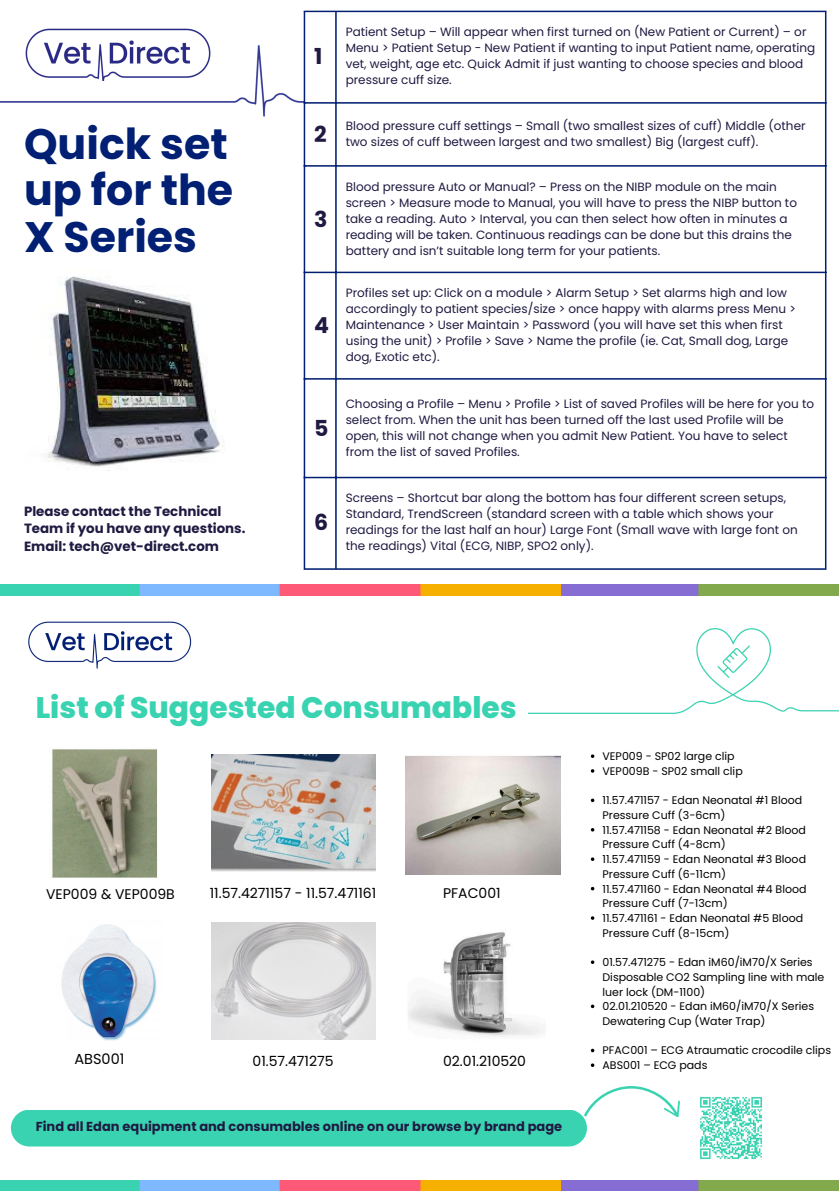
<style>
.page{position:relative;width:839px;height:1191px;background:#fff}
.page>*{position:absolute;margin:0;border:0;box-sizing:border-box;transform-origin:0 0}
.t1{font:700 42.6px/46.4px "Poppins";color:#012074}
.t2{font:800 29.6px "Poppins";color:#3ad3b1}
.t3{font:700 22px "Poppins";color:#1e1a41}
.t4{font:14.4px "Poppins";color:#000}
.t5{font:14px "Poppins";color:#000}
.t6{font:700 13.4px/17.8px "Poppins";color:#1e1a41}
.t7{font:700 13px "Poppins";color:#1e1a41}
.t8{font:12px/16px "Poppins";color:#1e1a41}
.t9{font:11px/14.8px "Poppins";color:#000}
</style>
<div class="page">
<img style="left:27px;top:28px;width:182px;height:15px">
<img style="left:0;top:585px;width:838px;height:10px">
<img style="left:0;top:43px;width:304px;height:75px">
<svg style="left:305px;top:12px;width:519px;height:556px"></svg>
<hr style="left:304px;top:12px;width:1px;height:556px;background:#012074">
<hr style="left:335px;top:12px;width:2px;height:556px;background:#012074">
<hr style="left:824px;top:12px;width:2px;height:556px;background:#012074">
<hr style="left:304px;top:11px;width:522px;height:1px;background:#012074">
<hr style="left:304px;top:102px;width:522px;height:2px;background:#012074">
<hr style="left:304px;top:165px;width:522px;height:2px;background:#012074">
<hr style="left:304px;top:272px;width:522px;height:1px;background:#012074">
<hr style="left:304px;top:378px;width:522px;height:2px;background:#012074">
<hr style="left:304px;top:477px;width:522px;height:1px;background:#012074">
<hr style="left:304px;top:568px;width:522px;height:2px;background:#012074">
<img style="left:0;top:1180px;width:838px;height:11px">
<img style="left:528px;top:628px;width:310px;height:86px">
<img style="left:28px;top:621px;width:164px;height:48px">
<img style="left:44px;top:276px;width:180px;height:195px">
<img style="left:52px;top:749px;width:106px;height:129px">
<img style="left:211px;top:754px;width:164px;height:117px">
<img style="left:405px;top:755px;width:155px;height:119px">
<img style="left:211px;top:922px;width:164px;height:117px">
<img style="left:408px;top:932px;width:137px;height:105px">
<img style="left:61px;top:924px;width:96px;height:116px">
<div style="left:11px;top:1110px;width:576px;height:37px;background:#3ad3b1;border-radius:18px"></div>
<svg style="left:591px;top:754px;width:3px;height:4px"></svg>
<svg style="left:591px;top:769px;width:3px;height:4px"></svg>
<svg style="left:591px;top:828px;width:3px;height:4px"></svg>
<svg style="left:591px;top:857px;width:3px;height:4px"></svg>
<svg style="left:591px;top:916px;width:3px;height:4px"></svg>
<svg style="left:591px;top:960px;width:3px;height:4px"></svg>
<svg style="left:591px;top:1063px;width:3px;height:4px"></svg>
<img style="left:700px;top:1097px;width:62px;height:62px">
<svg style="left:584px;top:1086px;width:95px;height:31px"></svg>
<p class="t1" style="left:24px;top:121px;width:210px">Quick set up for the<br>X Series</p>
<p class="t6" style="left:24px;top:502px;width:223px">Please contact the Technical<br>Team if you have any questions.<br>Email: tech@vet-direct.com</p>
<p class="t3" style="left:314px;top:41px;width:10px">1</p>
<p class="t8" style="left:346px;top:24px;width:471px">Patient Setup – Will appear when first turned on (New Patient or Current) – or Menu &gt; Patient Setup - New Patient if wanting to input Patient name, operating vet, weight, age etc. Quick Admit if just wanting to choose species and blood pressure cuff size.</p>
<p class="t3" style="left:314px;top:119px;width:14px">2</p>
<p class="t8" style="left:346px;top:117px;width:461px">Blood pressure cuff settings – Small (two smallest sizes of cuff) Middle (other two sizes of cuff between largest and two smallest) Big (largest cuff).</p>
<p class="t3" style="left:314px;top:204px;width:15px">3</p>
<p class="t3" style="left:314px;top:310px;width:16px">4</p>
<p class="t3" style="left:314px;top:413px;width:16px">5</p>
<p class="t3" style="left:314px;top:507px;width:16px">6</p>
<p class="t8" style="left:346px;top:178px;width:453px">Blood pressure Auto or Manual? – Press on the NIBP module on the main screen &gt; Measure mode to Manual, you will have to press the NIBP button to take a reading. Auto &gt; Interval, you can then select how often in minutes a reading will be taken. Continuous readings can be done but this drains the battery and isn’t suitable long term for your patients.</p>
<p class="t8" style="left:346px;top:285px;width:451px">Profiles set up: Click on a module &gt; Alarm Setup &gt; Set alarms high and low accordingly to patient species/size &gt; once happy with alarms press Menu &gt; Maintenance &gt; User Maintain &gt; Password (you will have set this when first using the unit) &gt; Profile &gt; Save &gt; Name the profile (ie. Cat, Small dog, Large dog, Exotic etc).</p>
<p class="t8" style="left:346px;top:395px;width:470px">Choosing a Profile – Menu &gt; Profile &gt; List of saved Profiles will be here for you to select from. When the unit has been turned off the last used Profile will be open, this will not change when you admit New Patient. You have to select from the list of saved Profiles.</p>
<h1 class="t8" style="left:346px;top:490px;width:453px">Screens – Shortcut bar along the bottom has four different screen setups, Standard, TrendScreen (standard screen with a table which shows your readings for the last half an hour) Large Font (Small wave with large font on the readings) Vital (ECG, NIBP, SPO2 only).</h1>
<h4 class="t2" style="left:36px;top:687px;width:482px">List of Suggested Consumables</h4>
<p class="t5" style="left:46px;top:885px;width:130px">VEP009 &amp; VEP009B</p>
<p class="t5" style="left:210px;top:883px;width:168px">11.57.4271157 - 11.57.471161</p>
<p class="t5" style="left:443px;top:883px;width:59px">PFAC001</p>
<h6 class="t4" style="left:74px;top:1049px;width:51px">ABS001</h6>
<p class="t5" style="left:252px;top:1051px;width:83px">01.57.471275</p>
<p class="t5" style="left:443px;top:1051px;width:84px">02.01.210520</p>
<h3 class="t7" style="left:36px;top:1117px;width:528px">Find all Edan equipment and consumables online on our browse by brand page</h3>
<h3 class="t9" style="left:602px;top:749px;width:133px">VEP009 - SP02 large clip</h3>
<h5 class="t9" style="left:602px;top:764px;width:142px">VEP009B - SP02 small clip</h5>
<h5 class="t9" style="left:602px;top:793px;width:201px">11.57.471157 - Edan Neonatal #1 Blood<br>Pressure Cuff (3-6cm)</h5>
<p class="t9" style="left:602px;top:822px;width:205px">11.57.471158 - Edan Neonatal #2 Blood<br>Pressure Cuff (4-8cm)</p>
<p class="t9" style="left:602px;top:852px;width:205px">11.57.471159 - Edan Neonatal #3 Blood<br>Pressure Cuff (6-11cm)</p>
<p class="t9" style="left:602px;top:881px;width:205px">11.57.471160 - Edan Neonatal #4 Blood<br>Pressure Cuff (7-13cm)</p>
<p class="t9" style="left:602px;top:911px;width:202px">11.57.471161 - Edan Neonatal #5 Blood<br>Pressure Cuff (8-15cm)</p>
<p class="t9" style="left:602px;top:955px;width:223px">01.57.471275 - Edan iM60/iM70/X Series<br>Disposable CO2 Sampling line with male luer lock (DM-1100)</p>
<p class="t9" style="left:602px;top:999px;width:213px">02.01.210520 - Edan iM60/iM70/X Series<br>Dewatering Cup (Water Trap)</p>
<p class="t9" style="left:602px;top:1043px;width:230px">PFAC001 – ECG Atraumatic crocodile clips</p>
<p class="t9" style="left:602px;top:1058px;width:106px">ABS001 – ECG pads</p>
</div>
